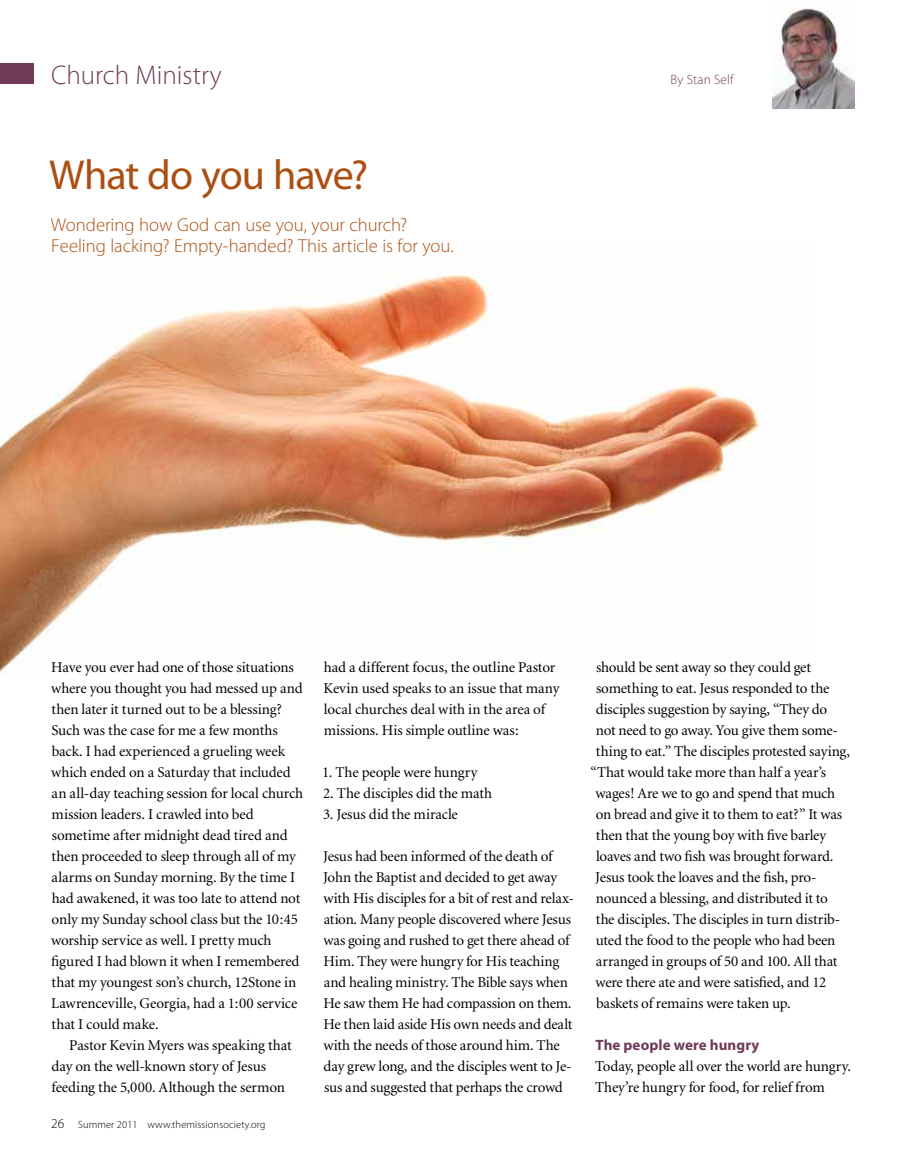
<style>
.page{position:relative;width:905px;height:1175px;background:#fff}
.page>*{position:absolute;margin:0;border:0;box-sizing:border-box;transform-origin:0 0}
.t1{font:42px "Myriad Pro";letter-spacing:-.025em;color:#ab5012}
.t2{font:300 27px "Myriad Pro";color:#6f3b59}
.t3{font:300 18.75px/21px "Myriad Pro";letter-spacing:-.005em;color:#ab5012}
.t4{font:15px/21px "Minion";letter-spacing:-.01em;color:#000}
.t5{font:700 15px "Myriad Pro";letter-spacing:.005em;color:#6f3b59}
.t6{font:300 13.5px "Myriad Pro";letter-spacing:.01em;color:#6f3b59}
.t7{font:300 10.5px "Myriad Pro";letter-spacing:.01em;color:#000}
.s1{font-size:13.5px}
</style>
<div class="page">
<img style="left:0;top:275px;width:759px;height:399px">
<div style="left:0;top:63px;width:34px;height:21px;background:#6f3b59"></div>
<img style="left:773px;top:8px;width:81px;height:100px">
<h2 class="t2" style="left:51px;top:58px;width:172px">Church Ministry</h2>
<p class="t6" style="left:670px;top:71px;width:65px">By Stan Self</p>
<h1 class="t1" style="left:49px;top:149px;width:320px">What do you have?</h1>
<p class="t3" style="left:51px;top:214px;width:404px">Wondering how God can use you, your church?<br>Feeling lacking? Empty-handed? This article is for you.</p>
<p class="t4" style="left:51px;top:657px;width:253px">Have you ever had one of those situations where you thought you had messed up and then later it turned out to be a blessing?<br>Such was the case for me a few months back. I had experienced a grueling week which ended on a Saturday that included an all-day teaching session for local church mission leaders. I crawled into bed sometime after midnight dead tired and then proceeded to sleep through all of my alarms on Sunday morning. By the time I had awakened, it was too late to attend not only my Sunday school class but the 10:45 worship service as well. I pretty much figured I had blown it when I remembered that my youngest son’s church, 12Stone in Lawrenceville, Georgia, had a 1:00 service that I could make.</p>
<p class="t4" style="left:51px;top:1035px;width:242px;text-indent:18px">Pastor Kevin Myers was speaking that day on the well-known story of Jesus feeding the 5,000. Although the sermon</p>
<p class="t7" style="left:51px;top:1118px;width:216px"><span class="s1">26</span> Summer 2011 www.themissionsociety.org</p>
<p class="t4" style="left:323px;top:657px;width:237px">had a different focus, the outline Pastor Kevin used speaks to an issue that many local churches deal with in the area of missions. His simple outline was:</p>
<p class="t4" style="left:322px;top:762px;width:157px">1. The people were hungry</p>
<p class="t4" style="left:323px;top:783px;width:171px">2. The disciples did the math</p>
<p class="t4" style="left:323px;top:804px;width:136px">3. Jesus did the miracle</p>
<p class="t4" style="left:323px;top:846px;width:252px">Jesus had been informed of the death of John the Baptist and decided to get away with His disciples for a bit of rest and relax&shy;ation. Many people discovered where Jesus was going and rushed to get there ahead of Him. They were hungry for His teaching and healing ministry. The Bible says when He saw them He had compassion on them.<br>He then laid aside His own needs and dealt with the needs of those around him. The day grew long, and the disciples went to Je&shy;sus and suggested that perhaps the crowd</p>
<p class="t4" style="left:596px;top:657px;width:216px">should be sent away so they could get</p>
<p class="t4" style="left:596px;top:678px;width:235px">something to eat. Jesus responded to the</p>
<p class="t4" style="left:595px;top:699px;width:233px">disciples suggestion by saying, “They do</p>
<p class="t4" style="left:596px;top:720px;width:244px">not need to go away. You give them some-</p>
<p class="t4" style="left:596px;top:741px;width:256px">thing to eat.” The disciples protested saying,</p>
<p class="t4" style="left:590px;top:762px;width:237px">“That would take more than half a year’s</p>
<p class="t4" style="left:595px;top:783px;width:241px">wages! Are we to go and spend that much</p>
<p class="t4" style="left:596px;top:804px;width:248px">on bread and give it to them to eat?” It was</p>
<p class="t4" style="left:596px;top:825px;width:232px">then that the young boy with five barley</p>
<p class="t4" style="left:596px;top:846px;width:239px">loaves and two fish was brought forward.</p>
<p class="t4" style="left:595px;top:867px;width:223px">Jesus took the loaves and the fish, pro-</p>
<p class="t4" style="left:596px;top:888px;width:233px">nounced a blessing, and distributed it to</p>
<p class="t4" style="left:596px;top:909px;width:246px">the disciples. The disciples in turn distrib-</p>
<p class="t4" style="left:595px;top:930px;width:241px">uted the food to the people who had been</p>
<p class="t4" style="left:596px;top:951px;width:243px">arranged in groups of 50 and 100. All that</p>
<p class="t4" style="left:595px;top:972px;width:232px">were there ate and were satisfied, and 12</p>
<p class="t4" style="left:596px;top:993px;width:196px">baskets of remains were taken up.</p>
<p class="t5" style="left:595px;top:1035px;width:165px">The people were hungry</p>
<p class="t4" style="left:595px;top:1056px;width:257px">Today, people all over the world are hungry.<br>They’re hungry for food, for relief from</p>
</div>
